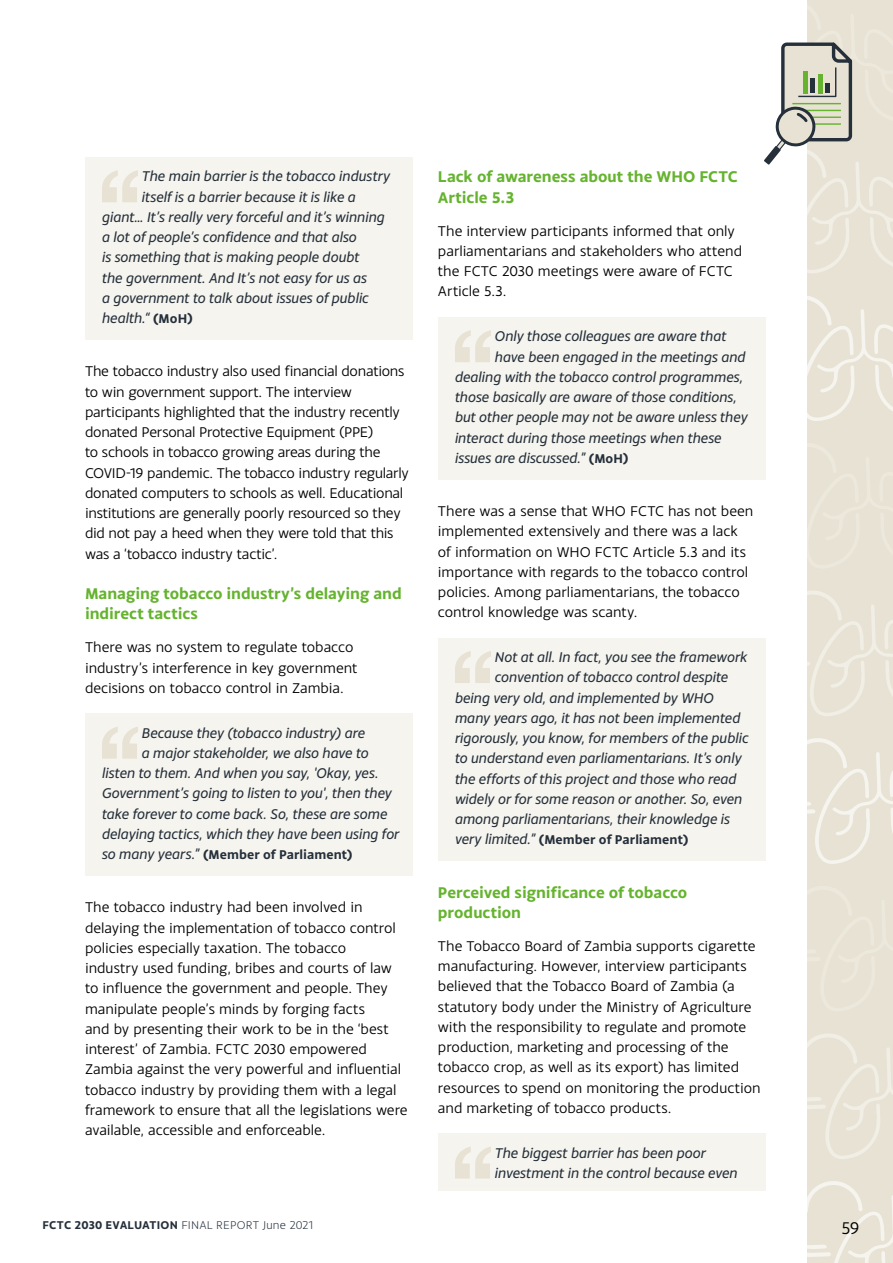
<style>
.page{position:relative;width:893px;height:1263px;background:#fff}
.page>*{position:absolute;margin:0;border:0;box-sizing:border-box;transform-origin:0 0}
.Quote_in_text{font:500 100.5px "AG Book Pro";color:#e7e2d3}
.t1{font:18px "Monsal Gothic";color:#000}
.t2{font:700 16.5px/20.2px "Monsal Gothic";letter-spacing:-.005em;color:#65b32e}
.Body{font:15px/20.2px "Monsal Gothic";letter-spacing:-.005em;color:#000}
.Quote_in_text-2{font:italic 15px/20.2px "Monsal Gothic";color:#25303b}
.Quote_in_text-3{font:700 13.5px "Monsal Gothic";letter-spacing:.005em;color:#25303b}
.t3{font:300 12px "Monsal Gothic";letter-spacing:.01em;color:#25303b}
.s1{font-weight:700;font-style:normal;font-size:13.5px}
.s2{font-weight:400;font-style:italic;font-size:15px}
.s3{font-weight:700}
</style>
<div class="page">
<div style="left:808px;top:0;width:85px;height:1263px;background:#e7e2d3"></div>
<svg style="left:808px;top:738px;width:85px;height:126px"></svg>
<svg style="left:808px;top:591px;width:85px;height:125px"></svg>
<svg style="left:808px;top:296px;width:85px;height:125px"></svg>
<svg style="left:808px;top:1181px;width:85px;height:82px"></svg>
<svg style="left:808px;top:1034px;width:85px;height:125px"></svg>
<svg style="left:764px;top:0;width:129px;height:274px"></svg>
<div style="left:85px;top:157px;width:327px;height:183px;background:#f6f4ee"></div>
<div style="left:85px;top:714px;width:327px;height:162px;background:#f6f4ee"></div>
<div style="left:438px;top:317px;width:327px;height:162px;background:#f6f4ee"></div>
<div style="left:438px;top:638px;width:327px;height:223px;background:#f6f4ee"></div>
<div style="left:438px;top:1133px;width:327px;height:57px;background:#f6f4ee"></div>
<p class="Quote_in_text" style="left:96px;top:142px;width:48px">“</p>
<p class="Quote_in_text-2" style="left:142px;top:166px;width:250px">The main barrier is the tobacco industry</p>
<p class="Quote_in_text-2" style="left:142px;top:186px;width:215px">itself is a barrier because it is like a</p>
<p class="Quote_in_text-2" style="left:102px;top:206px;width:284px">giant… It’s really very forceful and it’s winning</p>
<p class="Quote_in_text-2" style="left:102px;top:227px;width:256px">a lot of people’s confidence and that also</p>
<p class="Quote_in_text-2" style="left:102px;top:247px;width:259px">is something that is making people doubt</p>
<p class="Quote_in_text-2" style="left:102px;top:267px;width:266px">the government. And It’s not easy for us as</p>
<p class="Quote_in_text-2" style="left:102px;top:287px;width:268px">a government to talk about issues of public</p>
<p class="Quote_in_text-2" style="left:102px;top:308px;width:92px">health.“ <span class="s1">(MoH)</span></p>
<p class="Body" style="left:85px;top:361px;width:325px">The tobacco industry also used financial donations to win government support. The interview participants highlighted that the industry recently donated Personal Protective Equipment (PPE)<br>to schools in tobacco growing areas during the COVID-19 pandemic. The tobacco industry regularly donated computers to schools as well. Educational institutions are generally poorly resourced so they did not pay a heed when they were told that this was a ‘tobacco industry tactic’.</p>
<h4 class="t2" style="left:85px;top:583px;width:318px">Managing tobacco industry’s delaying and indirect tactics</h4>
<p class="Body" style="left:85px;top:637px;width:274px">There was no system to regulate tobacco industry’s interference in key government decisions on tobacco control in Zambia.</p>
<p class="Quote_in_text" style="left:96px;top:698px;width:48px">“</p>
<p class="Quote_in_text-2" style="left:142px;top:722px;width:225px">Because they (tobacco industry) are</p>
<p class="Quote_in_text-2" style="left:142px;top:742px;width:228px">a major stakeholder, we also have to</p>
<p class="Quote_in_text-2" style="left:102px;top:763px;width:278px">listen to them. And when you say, 'Okay, yes.</p>
<p class="Quote_in_text-2" style="left:102px;top:783px;width:291px">Government’s going to listen to you', then they</p>
<p class="Quote_in_text-2" style="left:102px;top:803px;width:287px">take forever to come back. So, these are some</p>
<p class="Quote_in_text-2" style="left:102px;top:823px;width:299px">delaying tactics, which they have been using for</p>
<p class="Quote_in_text-3" style="left:102px;top:846px;width:252px"><span class="s2">so many years.”</span> (Member of Parliament)</p>
<p class="Body" style="left:85px;top:897px;width:324px">The tobacco industry had been involved in delaying the implementation of tobacco control policies especially taxation. The tobacco<br>industry used funding, bribes and courts of law to influence the government and people. They manipulate people’s minds by forging facts<br>and by presenting their work to be in the ‘best interest’ of Zambia. FCTC 2030 empowered Zambia against the very powerful and influential tobacco industry by providing them with a legal framework to ensure that all the legislations were available, accessible and enforceable.</p>
<h4 class="t2" style="left:438px;top:166px;width:301px">Lack of awareness about the WHO FCTC<br>Article 5.3</h4>
<p class="Body" style="left:438px;top:220px;width:306px">The interview participants informed that only parliamentarians and stakeholders who attend the FCTC 2030 meetings were aware of FCTC Article 5.3.</p>
<p class="Quote_in_text" style="left:449px;top:302px;width:48px">“</p>
<p class="Quote_in_text-2" style="left:495px;top:326px;width:233px">Only those colleagues are aware that</p>
<p class="Quote_in_text-2" style="left:495px;top:346px;width:252px">have been engaged in the meetings and</p>
<p class="Quote_in_text-2" style="left:455px;top:366px;width:290px">dealing with the tobacco control programmes,</p>
<p class="Quote_in_text-2" style="left:455px;top:386px;width:284px">those basically are aware of those conditions,</p>
<p class="Quote_in_text-2" style="left:455px;top:407px;width:294px">but other people may not be aware unless they</p>
<p class="Quote_in_text-2" style="left:455px;top:427px;width:268px">interact during those meetings when these</p>
<p class="Quote_in_text-2" style="left:455px;top:447px;width:175px">issues are discussed.” <span class="s1">(MoH)</span></p>
<p class="Body" style="left:438px;top:500px;width:317px">There was a sense that WHO FCTC has not been implemented extensively and there was a lack of information on WHO FCTC Article 5.3 and its importance with regards to the tobacco control policies. Among parliamentarians, the tobacco control knowledge was scanty.</p>
<p class="Quote_in_text" style="left:449px;top:622px;width:48px">“</p>
<p class="Quote_in_text-2" style="left:495px;top:646px;width:254px">Not at all. In fact, you see the framework</p>
<p class="Quote_in_text-2" style="left:495px;top:667px;width:235px">convention of tobacco control despite</p>
<p class="Quote_in_text-2" style="left:455px;top:687px;width:260px">being very old, and implemented by WHO</p>
<p class="Quote_in_text-2" style="left:455px;top:707px;width:287px">many years ago, it has not been implemented</p>
<p class="Quote_in_text-2" style="left:455px;top:727px;width:295px">rigorously, you know, for members of the public</p>
<p class="Quote_in_text-2" style="left:455px;top:748px;width:288px">to understand even parliamentarians. It’s only</p>
<p class="Quote_in_text-2" style="left:455px;top:768px;width:283px">the efforts of this project and those who read</p>
<p class="Quote_in_text-2" style="left:455px;top:788px;width:289px">widely or for some reason or another. So, even</p>
<p class="Quote_in_text-2" style="left:455px;top:808px;width:277px">among parliamentarians, their knowledge is</p>
<p class="Quote_in_text-3" style="left:455px;top:831px;width:235px"><span class="s2">very limited.”</span> (Member of Parliament)</p>
<h4 class="t2" style="left:438px;top:881px;width:251px">Perceived significance of tobacco production</h4>
<p class="Body" style="left:438px;top:935px;width:324px">The Tobacco Board of Zambia supports cigarette manufacturing. However, interview participants believed that the Tobacco Board of Zambia (a statutory body under the Ministry of Agriculture with the responsibility to regulate and promote production, marketing and processing of the tobacco crop, as well as its export) has limited resources to spend on monitoring the production and marketing of tobacco products.</p>
<p class="Quote_in_text" style="left:449px;top:1118px;width:48px">“</p>
<p class="Quote_in_text-2" style="left:495px;top:1142px;width:244px">The biggest barrier has been poor investment in the control because even</p>
<p class="t3" style="left:43px;top:1218px;width:272px"><span class="s3">FCTC 2030 EVALUATION</span> FINAL REPORT June 2021</p>
<p class="t1" style="left:841px;top:1217px;width:19px">59</p>
</div>
